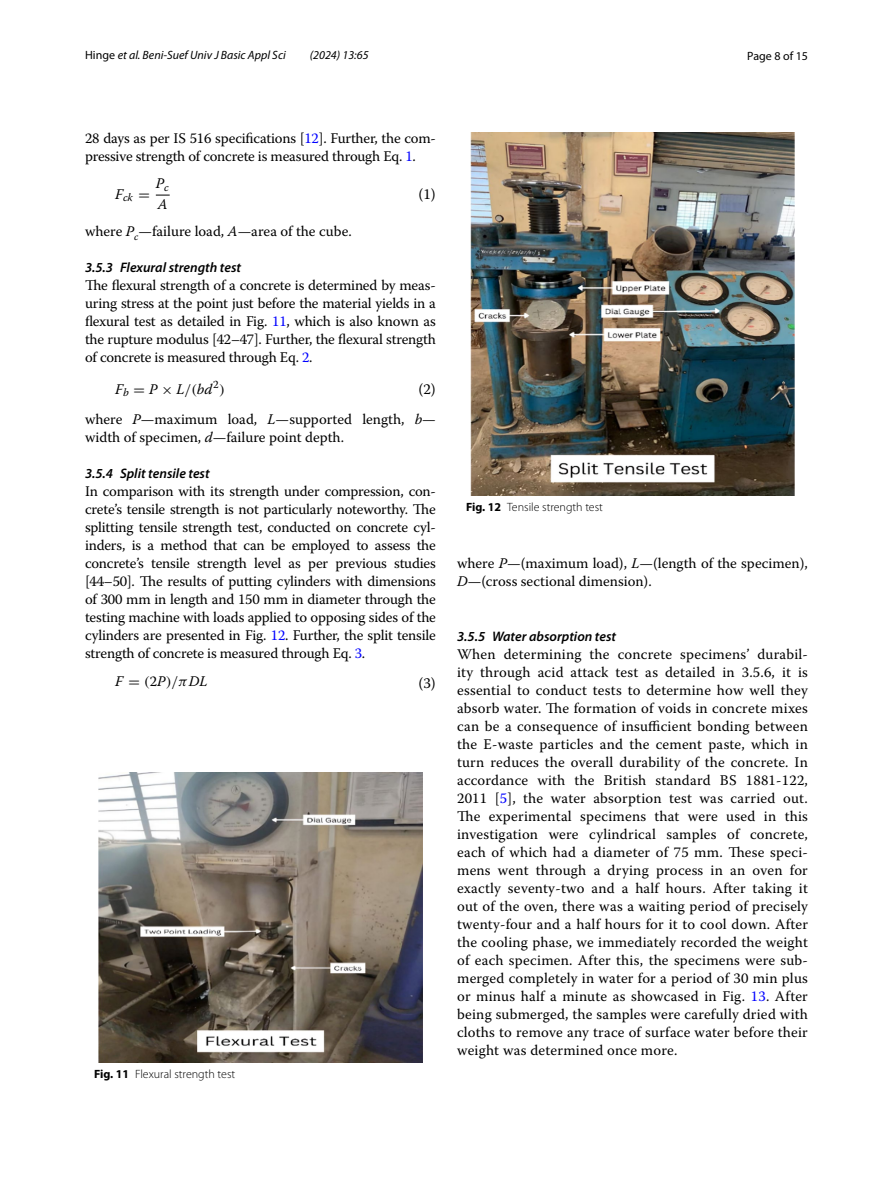
<style>
.page{position:relative;width:893px;height:1187px;background:#fff}
.page>*{position:absolute;margin:0;border:0;box-sizing:border-box;transform-origin:0 0}
.t1{font:15px "Warnock Pro";color:#000}
.t2{font:14.7px/18px "Warnock Pro";color:#000}
.t3{font:14.7px "Warnock Pro It 4";color:#000}
.t4{font:italic 14.7px "Warnock Pro";color:#000}
.t5{font:14.7px/20.7px "Warnock Pro It 3";color:#000}
.t6{font:italic 600 13.8px "Myriad Pro";color:#000}
.t7{font:300 12px "Myriad Pro";color:#000}
.t8{font:italic 12px "Myriad Pro";color:#000}
.t9{font:12px "Myriad Pro";color:#000}
.t10{font:11.25px "Warnock Pro It 3";color:#000}
.t11{font:11.25px "Warnock Pro Regular 2";color:#000}
.s1{font-style:normal}
.s2{color:#00f}
.s3{font-family:"Warnock Pro It 2"}
.s4{font-family:"MTMI2";font-size:14.7px}
.s5{font-family:"MTSYN3"}
.s6{font-family:"MTMI2"}
.s7{font-family:"MTSYN";font-style:normal}
.s8{font-family:"MTMI";font-style:normal}
.s9{font-family:"Warnock Pro Regular 3";font-style:normal}
.s10{font-weight:700}
</style>
<div class="page">
<svg style="left:156px;top:195px;width:14px;height:1px"></svg>
<img style="left:99px;top:772px;width:323px;height:290px">
<img style="left:471px;top:133px;width:323px;height:362px">
<p class="t8" style="left:85px;top:48px;width:202px"><span class="s1">Hinge</span> et al. Beni-Suef Univ J Basic Appl Sci</p>
<p class="t8" style="left:310px;top:48px;width:60px">(2024) 13:65</p>
<p class="t9" style="left:747px;top:48px;width:62px">Page 8 of 15</p>
<p class="t2" style="left:85px;top:128px;width:352px">28 days as per IS 516 specifications [<span class="s2">12</span>]. Further, the com&shy;pressive strength of concrete is measured through Eq. <span class="s2">1</span>.</p>
<p class="t5" style="left:156px;top:173px;width:14px">P<sub>c<br></sub>A</p>
<p class="t10" style="left:115px;top:191px;width:36px"><sup>F</sup>ck <sup>=</sup></p>
<p class="t1" style="left:419px;top:185px;width:19px">(1)</p>
<p class="t2" style="left:85px;top:222px;width:268px">where <span class="s3">P</span><sub>c</sub>—failure load, <span class="s3">A</span>—area of the cube.</p>
<p class="t6" style="left:85px;top:259px;width:158px">3.5.3 Flexural strength test</p>
<p class="t2" style="left:85px;top:276px;width:352px;text-align:justify">The flexural strength of a concrete is determined by meas&shy;uring stress at the point just before the material yields in a flexural test as detailed in Fig. <span class="s2">11</span>, which is also known as the rupture modulus [42–47]. Further, the flexural strength of concrete is measured through Eq. <span class="s2">2</span>.</p>
<p class="t11" style="left:213px;top:377px;width:13px">2<span class="s4">)</span></p>
<p class="t3" style="left:115px;top:380px;width:99px">F<sub>b</sub> <span class="s5">=</span> P <span class="s5">×</span> L<span class="s6">/(</span>bd</p>
<p class="t1" style="left:419px;top:380px;width:19px">(2)</p>
<p class="t2" style="left:85px;top:410px;width:352px">where <span class="s3">P</span>—maximum load, <span class="s3">L</span>—supported length, <span class="s3">b</span>— width of specimen, <span class="s3">d</span>—failure point depth.</p>
<p class="t6" style="left:85px;top:464px;width:126px">3.5.4 Split tensile test</p>
<p class="t2" style="left:85px;top:482px;width:352px;text-align:justify">In comparison with its strength under compression, con&shy;crete’s tensile strength is not particularly noteworthy. The splitting tensile strength test, conducted on concrete cyl&shy;inders, is a method that can be employed to assess the concrete’s tensile strength level as per previous studies [44–50]. The results of putting cylinders with dimensions of 300 mm in length and 150 mm in diameter through the testing machine with loads applied to opposing sides of the cylinders are presented in Fig. <span class="s2">12</span>. Further, the split tensile strength of concrete is measured through Eq. <span class="s2">3</span>.</p>
<p class="t4" style="left:115px;top:672px;width:94px">F <span class="s7">=</span> <span class="s8">(</span><span class="s9">2</span>P<span class="s8">)/π</span>DL</p>
<p class="t1" style="left:419px;top:674px;width:19px">(3)</p>
<p class="t7" style="left:94px;top:1067px;width:143px"><span class="s10">Fig. 11</span> Flexural strength test</p>
<p class="t7" style="left:466px;top:500px;width:138px"><span class="s10">Fig. 12</span> Tensile strength test</p>
<p class="t2" style="left:457px;top:554px;width:352px">where <span class="s3">P</span>—(maximum load), <span class="s3">L</span>—(length of the specimen),<br><span class="s3">D</span>—(cross sectional dimension).</p>
<p class="t6" style="left:457px;top:627px;width:161px">3.5.5 Water absorption test</p>
<p class="t2" style="left:457px;top:644px;width:352px;text-align:justify">When determining the concrete specimens’ durabil&shy;ity through acid attack test as detailed in 3.5.6, it is essential to conduct tests to determine how well they absorb water. The formation of voids in concrete mixes can be a consequence of insufficient bonding between the E-waste particles and the cement paste, which in turn reduces the overall durability of the concrete. In accordance with the British standard BS 1881-122, 2011 [<span class="s2">5</span>], the water absorption test was carried out.<br>The experimental specimens that were used in this investigation were cylindrical samples of concrete, each of which had a diameter of 75 mm. These speci&shy;mens went through a drying process in an oven for exactly seventy-two and a half hours. After taking it out of the oven, there was a waiting period of precisely twenty-four and a half hours for it to cool down. After the cooling phase, we immediately recorded the weight of each specimen. After this, the specimens were sub&shy;merged completely in water for a period of 30 min plus or minus half a minute as showcased in Fig. <span class="s2">13</span>. After being submerged, the samples were carefully dried with cloths to remove any trace of surface water before their weight was determined once more.</p>
</div>
